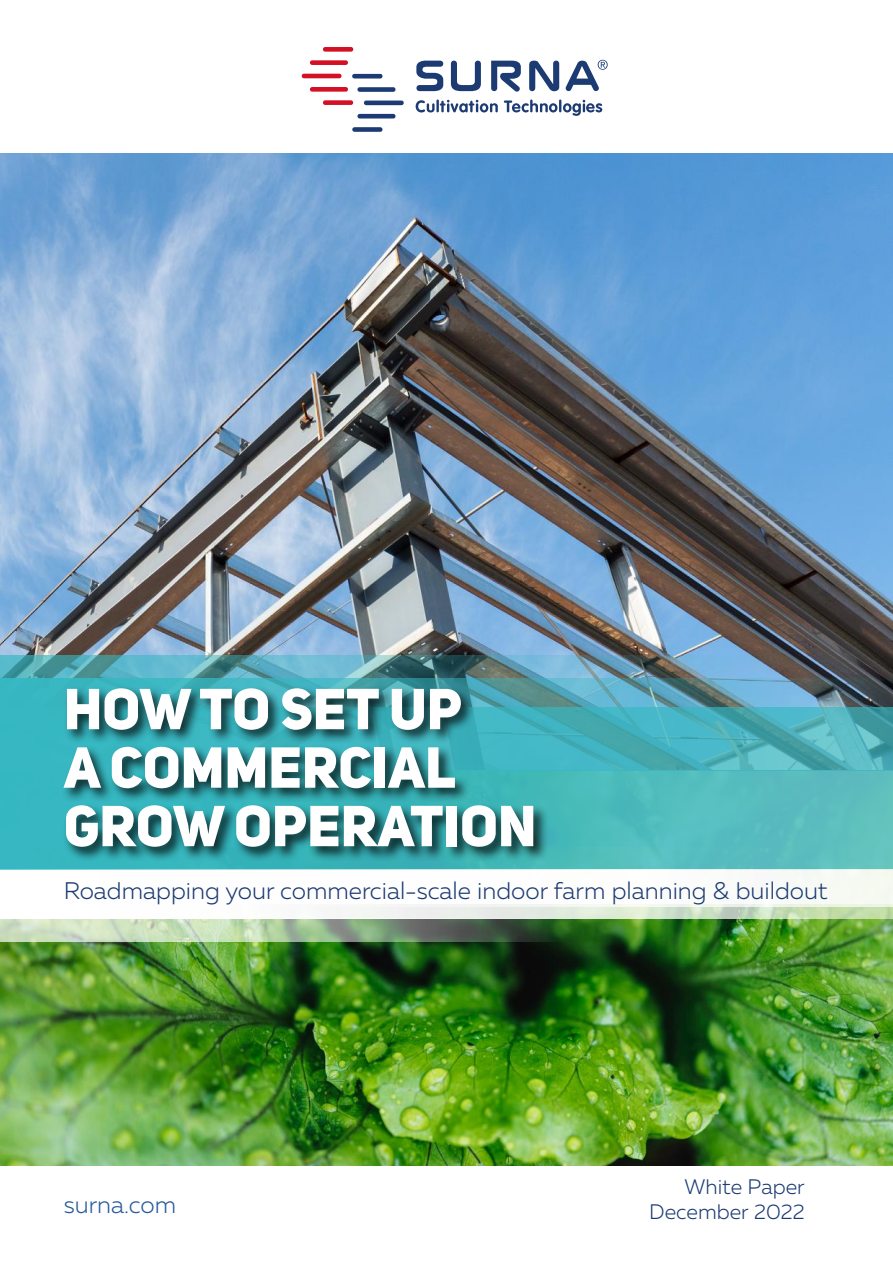
<style>
.page{position:relative;width:893px;height:1263px;background:#fff}
.page>*{position:absolute;margin:0;border:0;box-sizing:border-box;transform-origin:0 0}
.t1{font:57px/58.5px "Uni Sans Heavy CAPS";color:#fff}
.t2{font:300 24px "Muller";color:#1c3b73}
.t3{font:300 24px "Muller";color:#265a9b}
.t4{font:300 21px/25.2px "Muller";color:#1c3b73;text-align:right}
</style>
<div class="page">
<img style="left:0;top:153px;width:893px;height:525px">
<img style="left:0;top:918px;width:893px;height:247px">
<img style="left:0;top:655px;width:789px;height:23px">
<img style="left:0;top:678px;width:893px;height:192px">
<svg style="left:0;top:707px;width:893px;height:63px;background:#48b1ba"></svg>
<div style="left:0;top:770px;width:893px;height:99px;background:#59bebe"></div>
<svg style="left:351px;top:870px;width:542px;height:48px"></svg>
<svg style="left:0;top:918px;width:566px;height:24px;background:#9bb094"></svg>
<svg style="left:0;top:765px;width:642px;height:105px"></svg>
<svg style="left:302px;top:47px;width:102px;height:85px"></svg>
<svg style="left:416px;top:60px;width:192px;height:32px"></svg>
<svg style="left:416px;top:100px;width:82px;height:12px"></svg>
<svg style="left:504px;top:100px;width:98px;height:16px"></svg>
<div style="left:61px;top:685px;width:488px;height:177px;background:#000;opacity:.75"></div>
<h1 class="t1" style="left:64px;top:679px;width:474px">HOW TO SET UP<br>A COMMERCIAL<br>GROW OPERATION</h1>
<p class="t2" style="left:64px;top:876px;width:765px">Roadmapping your commercial-scale indoor farm planning &amp; buildout</p>
<p class="t3" style="left:64px;top:1190px;width:114px">surna.com</p>
<p class="t4" style="left:649px;top:1174px;width:157px">White Paper<br>December 2022</p>
</div>
